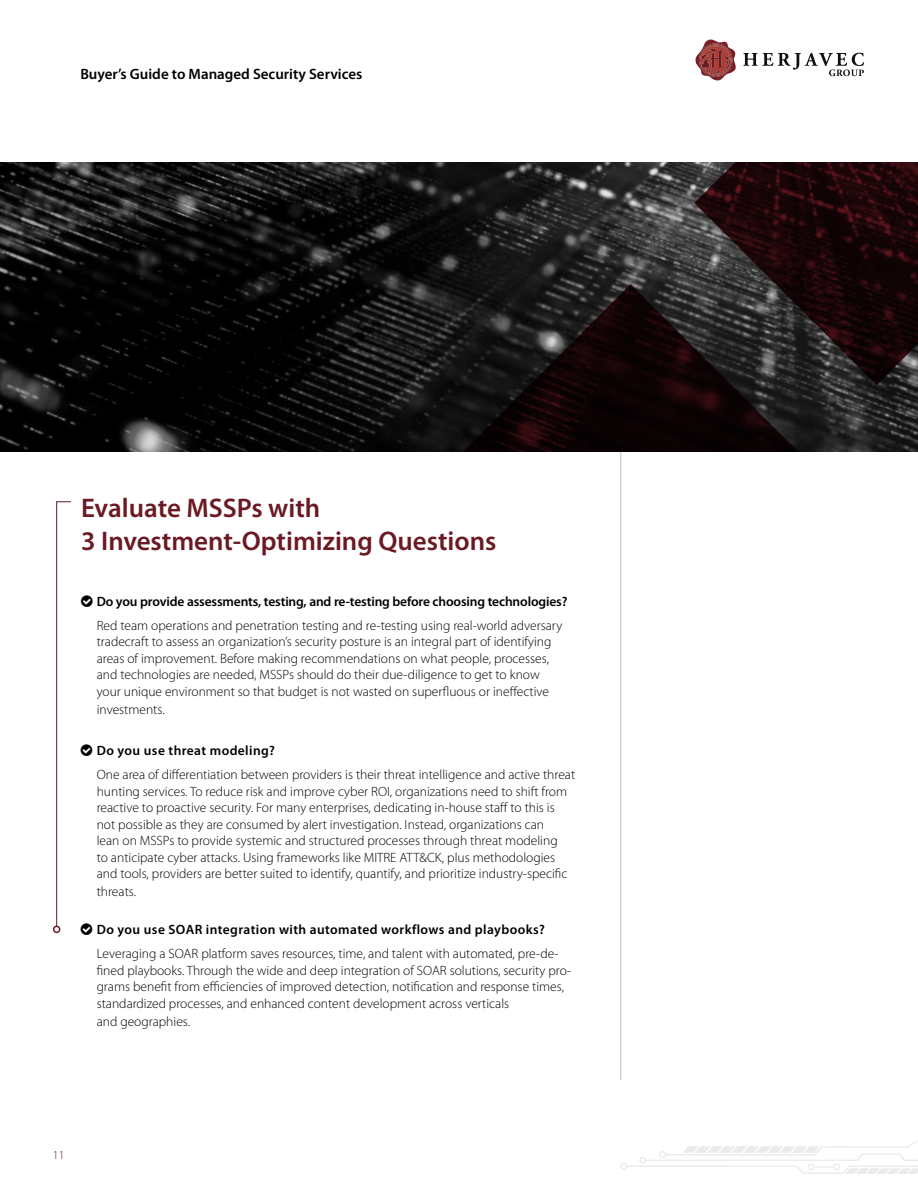
<style>
.page{position:relative;width:918px;height:1188px;background:#fff}
.page>*{position:absolute;margin:0;border:0;box-sizing:border-box;transform-origin:0 0}
.t1{font:600 27px/32.4px "Myriad Pro";color:#6b1922}
.t2{font:600 15px "Myriad Pro";color:#000}
.t3{font:300 13.5px/16.5px "Myriad Pro";color:#000}
.t4{font:600 13.5px "Myriad Pro";letter-spacing:.015em;color:#000}
.t5{font:600 13.5px "Myriad Pro";letter-spacing:-.01em;color:#000}
.t6{font:300 12px "Myriad Pro";color:#6b1922}
</style>
<div class="page">
<svg style="left:620px;top:1140px;width:298px;height:34px"></svg>
<hr style="left:621px;top:162px;width:1px;height:918px;background:#c0c0c0">
<svg style="left:696px;top:39px;width:40px;height:41px"></svg>
<svg style="left:743px;top:53px;width:121px;height:23px"></svg>
<svg style="left:56px;top:501px;width:15px;height:426px"></svg>
<div style="left:53px;top:926px;width:7px;height:7px;border:2px solid #6b1922;border-radius:50%"></div>
<img style="left:0;top:162px;width:918px;height:290px">
<svg style="left:694px;top:162px;width:224px;height:223px;background:#231113"></svg>
<svg style="left:421px;top:284px;width:388px;height:168px;background:#1b1516"></svg>
<p class="t2" style="left:80px;top:65px;width:284px">Buyer’s Guide to Managed Security Services</p>
<h1 class="t1" style="left:81px;top:491px;width:417px">Evaluate MSSPs with<br>3 Investment-Optimizing Questions</h1>
<p class="t5" style="left:97px;top:593px;width:472px">Do you provide assessments, testing, and re-testing before choosing technologies?</p>
<p class="t3" style="left:97px;top:617px;width:467px">Red team operations and penetration testing and re-testing using real-world adversary tradecraft to assess an organization’s security posture is an integral part of identifying areas of improvement. Before making recommendations on what people, processes, and technologies are needed, MSSPs should do their due-diligence to get to know your unique environment so that budget is not wasted on superfluous or ineffective</p>
<p class="t3" style="left:97px;top:701px;width:69px">investments.</p>
<p class="t4" style="left:97px;top:742px;width:180px">Do you use threat modeling?</p>
<p class="t3" style="left:97px;top:767px;width:480px">One area of differentiation between providers is their threat intelligence and active threat hunting services. To reduce risk and improve cyber ROI, organizations need to shift from reactive to proactive security. For many enterprises, dedicating in-house staff to this is not possible as they are consumed by alert investigation. Instead, organizations can<br>lean on MSSPs to provide systemic and structured processes through threat modeling<br>to anticipate cyber attacks. Using frameworks like MITRE ATT&amp;CK, plus methodologies and tools, providers are better suited to identify, quantify, and prioritize industry-specific</p>
<p class="t3" style="left:97px;top:884px;width:41px">threats.</p>
<p class="t4" style="left:97px;top:921px;width:450px">Do you use SOAR integration with automated workflows and playbooks?</p>
<p class="t3" style="left:97px;top:946px;width:476px">Leveraging a SOAR platform saves resources, time, and talent with automated, pre-de&shy;fined playbooks. Through the wide and deep integration of SOAR solutions, security pro&shy;grams benefit from efficiencies of improved detection, notification and response times, standardized processes, and enhanced content development across verticals</p>
<p class="t3" style="left:97px;top:1013px;width:95px">and geographies.</p>
<p class="t6" style="left:53px;top:1148px;width:13px">11</p>
</div>
